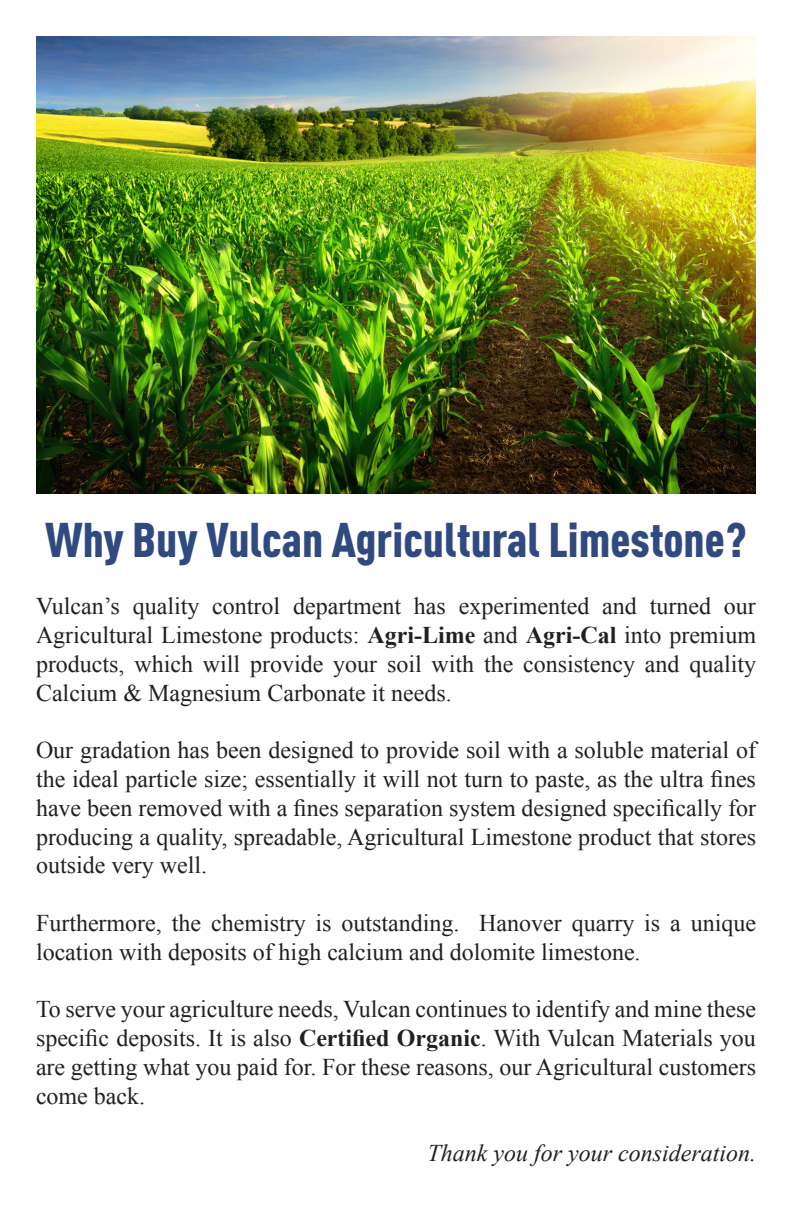
<style>
.page{position:relative;width:792px;height:1224px;background:#fff}
.page>*{position:absolute;margin:0;border:0;box-sizing:border-box;transform-origin:0 0}
.t1{font:900 condensed 48px "DIN Pro";color:#304a81}
.t2{font:24px/28.8px "Times New Roman";color:#231f20;text-align:justify}
.t3{font:italic 24px "Times New Roman";color:#231f20}
.s1{font-weight:700}
</style>
<div class="page">
<img style="left:36px;top:36px;width:720px;height:458px">
<p class="t1" style="left:45px;top:502px;width:703px">Why Buy Vulcan Agricultural Limestone?</p>
<p class="t2" style="left:36px;top:591px;width:722px">Vulcan’s quality control department has experimented and turned our Agricultural Limestone products: <span class="s1">Agri-Lime</span> and <span class="s1">Agri-Cal</span> into premium products, which will provide your soil with the consistency and quality Calcium &amp; Magnesium Carbonate it needs.</p>
<p class="t2" style="left:36px;top:735px;width:722px">Our gradation has been designed to provide soil with a soluble material of the ideal particle size; essentially it will not turn to paste, as the ultra fines have been removed with a fines separation system designed specifically for producing a quality, spreadable, Agricultural Limestone product that stores outside very well.</p>
<p class="t2" style="left:36px;top:908px;width:722px">Furthermore, the chemistry is outstanding. Hanover quarry is a unique location with deposits of high calcium and dolomite limestone.</p>
<p class="t2" style="left:36px;top:995px;width:722px">To serve your agriculture needs, Vulcan continues to identify and mine these specific deposits. It is also <span class="s1">Certified Organic</span>. With Vulcan Materials you are getting what you paid for. For these reasons, our Agricultural customers come back.</p>
<p class="t3" style="left:427px;top:1137px;width:330px">Thank you for your consideration.</p>
</div>
